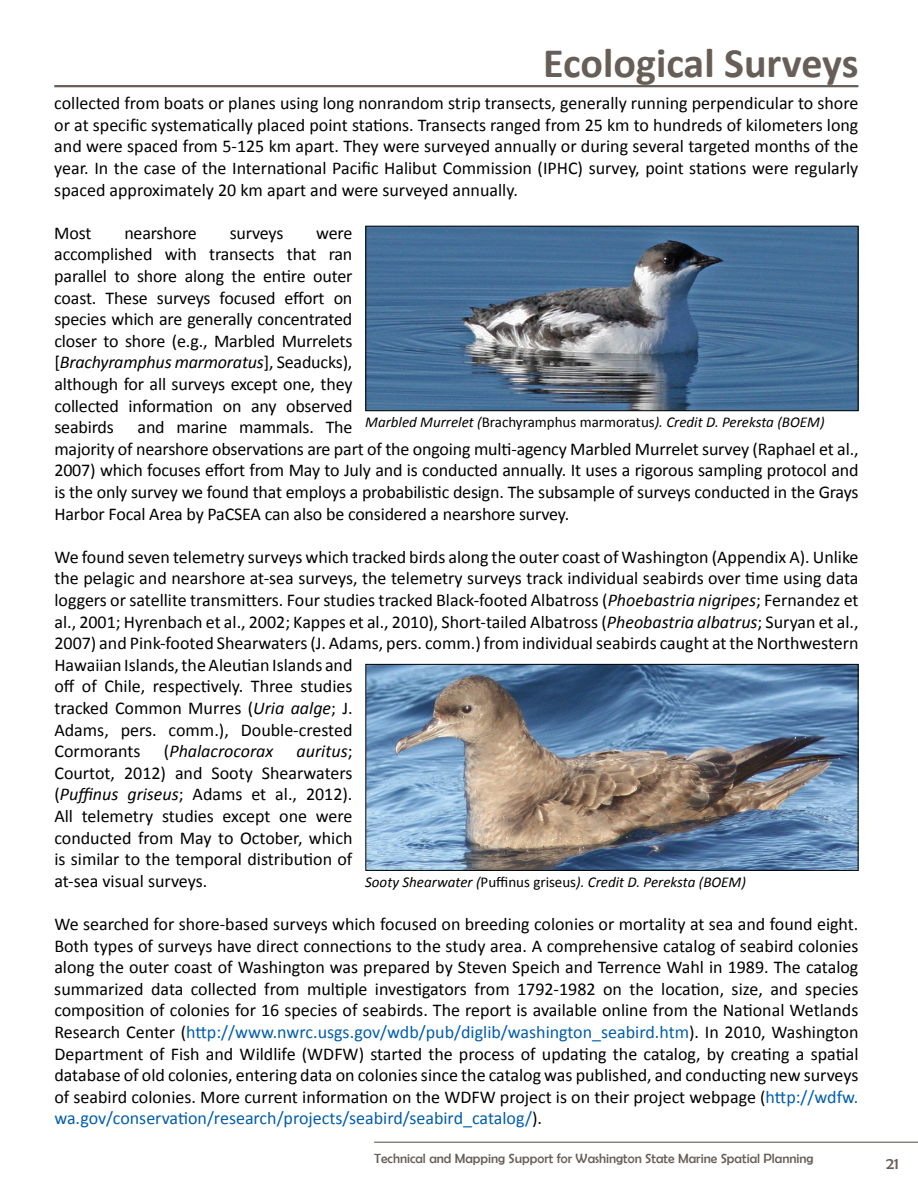
<style>
.page{position:relative;width:918px;height:1188px;background:#fff}
.page>*{position:absolute;margin:0;border:0;box-sizing:border-box;transform-origin:0 0}
.t1{font:700 42px "Calibri";color:#675e57}
.t2{font:18px/21.6px "Calibri";letter-spacing:-.005em;color:#000;text-align:justify}
.t3{font:italic 18px "Calibri";color:#000}
.t4{font:16.5px "Berlin Sans FB";color:#675e57}
.t5{font:italic 15px "Calibri";color:#000}
.t6{font:13.5px "Berlin Sans FB";color:#675e57}
.s1{font-style:italic}
.s2{font-style:normal}
.s3{color:#005dac}
</style>
<div class="page">
<hr style="left:374px;top:1142px;width:544px;height:1px;background:#675e57">
<hr style="left:54px;top:85px;width:804px;height:2px;background:#675e57">
<img style="left:367px;top:666px;width:489px;height:203px">
<div style="left:365px;top:664px;width:493px;height:207px;border:1px solid #000"></div>
<img style="left:367px;top:228px;width:489px;height:181px">
<div style="left:365px;top:226px;width:493px;height:185px;border:1px solid #000"></div>
<h1 class="t1" style="left:543px;top:36px;width:317px">Ecological Surveys</h1>
<p class="t2" style="left:54px;top:92px;width:806px">collected from boats or planes using long nonrandom strip transects, generally running perpendicular to shore or at specific systematically placed point stations. Transects ranged from 25 km to hundreds of kilometers long and were spaced from 5-125 km apart. They were surveyed annually or during several targeted months of the year. In the case of the International Pacific Halibut Commission (IPHC) survey, point stations were regularly spaced approximately 20 km apart and were surveyed annually.</p>
<p class="t2" style="left:54px;top:222px;width:39px">Most</p>
<p class="t2" style="left:124px;top:222px;width:74px">nearshore</p>
<p class="t2" style="left:230px;top:222px;width:55px">surveys</p>
<p class="t2" style="left:54px;top:222px;width:300px;text-indent:262px">were accomplished with transects that ran parallel to shore along the entire outer coast. These surveys focused effort on species which are generally concentrated closer to shore (e.g., Marbled Murrelets [<span class="s1">Brachyramphus marmoratus</span>], Seaducks), although for all surveys except one, they collected information on any observed seabirds</p>
<p class="t5" style="left:365px;top:412px;width:461px">Marbled Murrelet (<span class="s2">Brachyramphus marmoratus</span>). Credit D. Pereksta (BOEM)</p>
<p class="t2" style="left:54px;top:416px;width:806px;text-align:left;text-indent:83px">and marine mammals. The<br>majority of nearshore observations are part of the ongoing multi-agency Marbled Murrelet survey (Raphael et al., 2007) which focuses effort from May to July and is conducted annually. It uses a rigorous sampling protocol and is the only survey we found that employs a probabilistic design. The subsample of surveys conducted in the Grays Harbor Focal Area by PaCSEA can also be considered a nearshore survey.</p>
<p class="t2" style="left:54px;top:546px;width:806px;text-align:left">We found seven telemetry surveys which tracked birds along the outer coast of Washington (Appendix A). Unlike the pelagic and nearshore at-sea surveys, the telemetry surveys track individual seabirds over time using data loggers or satellite transmitters. Four studies tracked Black-footed Albatross (<span class="s1">Phoebastria nigripes</span>; Fernandez et al., 2001; Hyrenbach et al., 2002; Kappes et al., 2010), Short-tailed Albatross (<span class="s1">Pheobastria albatrus</span>; Suryan et al., 2007) and Pink-footed Shearwaters (J. Adams, pers. comm.) from individual seabirds caught at the Northwestern Hawaiian Islands, the Aleutian Islands and<br>off of Chile, respectively. Three studies<br>tracked Common Murres (<span class="s1">Uria aalge</span>; J.<br>Adams, pers. comm.), Double-crested<br>Cormorants</p>
<p class="t3" style="left:164px;top:739px;width:111px"><span class="s2">(</span>Phalacrocorax</p>
<p class="t2" style="left:54px;top:740px;width:300px;text-indent:242px"><span class="s1">auritus</span>; Courtot, 2012) and Sooty Shearwaters (<span class="s1">Puffinus griseus</span>; Adams et al., 2012).<br>All telemetry studies except one were conducted from May to October, which is similar to the temporal distribution of at-sea visual surveys.</p>
<p class="t2" style="left:54px;top:913px;width:806px">We searched for shore-based surveys which focused on breeding colonies or mortality at sea and found eight.<br>Both types of surveys have direct connections to the study area. A comprehensive catalog of seabird colonies along the outer coast of Washington was prepared by Steven Speich and Terrence Wahl in 1989. The catalog summarized data collected from multiple investigators from 1792-1982 on the location, size, and species composition of colonies for 16 species of seabirds. The report is available online from the National Wetlands Research Center (<span class="s3">http://www.nwrc.usgs.gov/wdb/pub/diglib/washington_seabird.htm</span>). In 2010, Washington Department of Fish and Wildlife (WDFW) started the process of updating the catalog, by creating a spatial database of old colonies, entering data on colonies since the catalog was published, and conducting new surveys of seabird colonies. More current information on the WDFW project is on their project webpage (<span class="s3">http://wdfw. wa.gov/conservation/research/projects/seabird/seabird_catalog/</span>).</p>
<p class="t5" style="left:365px;top:872px;width:382px">Sooty Shearwater (<span class="s2">Puffinus griseus</span>). Credit D. Pereksta (BOEM)</p>
<p class="t6" style="left:374px;top:1151px;width:441px">Technical and Mapping Support for Washington State Marine Spatial Planning</p>
<p class="t4" style="left:886px;top:1155px;width:14px">21</p>
</div>
